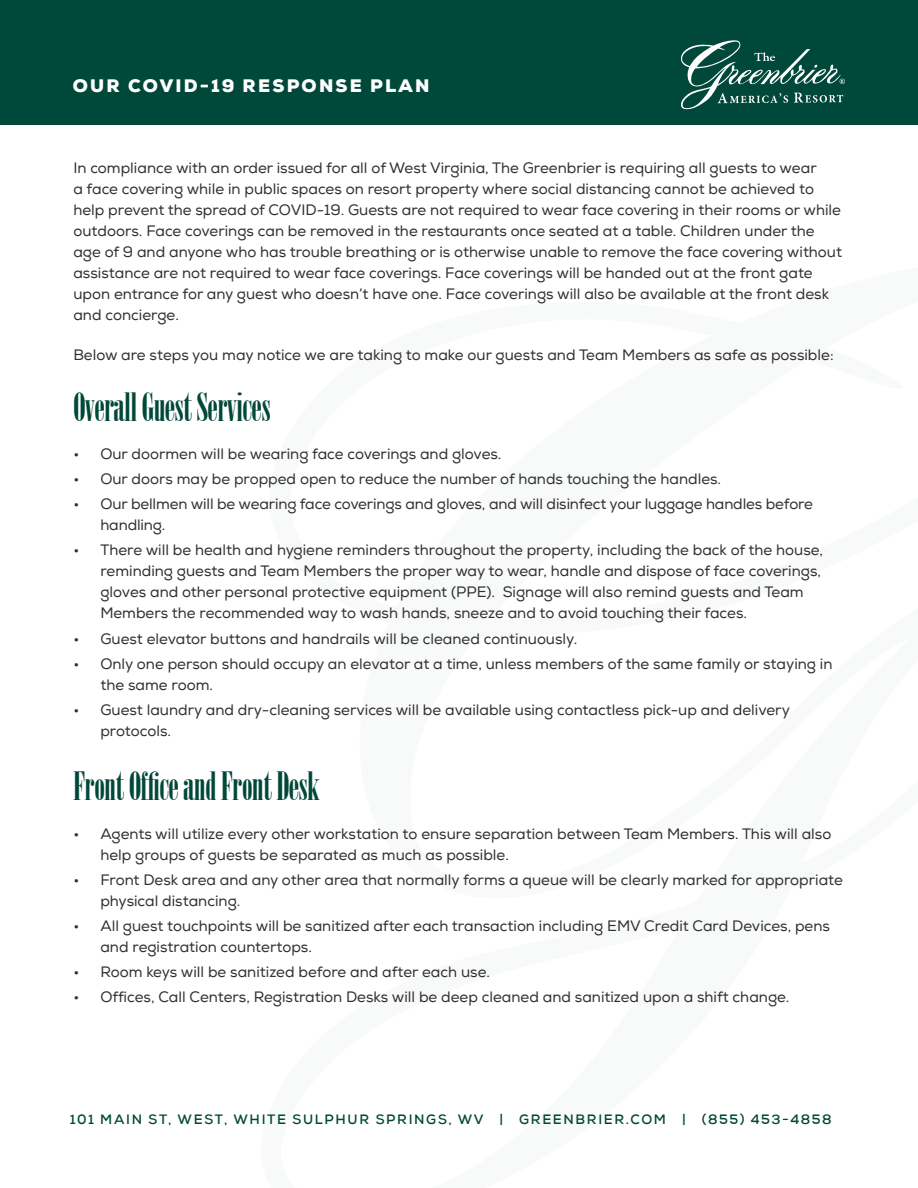
<style>
.page{position:relative;width:918px;height:1188px;background:#fff}
.page>*{position:absolute;margin:0;border:0;box-sizing:border-box;transform-origin:0 0}
.t1{font:39px "Bodoni MT Poster Compressed";letter-spacing:-.01em;color:#004839}
.t2{font:900 18px "Nexa";letter-spacing:.125em;color:#fff}
.t3{font:15px/21px "Nexa";color:#312f30}
.t4{font:700 13.5px "Nexa";letter-spacing:.125em;color:#004839}
</style>
<div class="page">
<div style="left:0;top:0;width:918px;height:124px;background:#004839"></div>
<svg style="left:681px;top:40px;width:164px;height:69px"></svg>
<p class="t2" style="left:73px;top:75px;width:358px">OUR COVID-19 RESPONSE PLAN</p>
<p class="t3" style="left:73px;top:158px;width:770px">In compliance with an order issued for all of West Virginia, The Greenbrier is requiring all guests to wear<br>a face covering while in public spaces on resort property where social distancing cannot be achieved to help prevent the spread of COVID-19. Guests are not required to wear face covering in their rooms or while outdoors. Face coverings can be removed in the restaurants once seated at a table. Children under the age of 9 and anyone who has trouble breathing or is otherwise unable to remove the face covering without assistance are not required to wear face coverings. Face coverings will be handed out at the front gate upon entrance for any guest who doesn’t have one. Face coverings will also be available at the front desk and concierge.</p>
<p class="t3" style="left:73px;top:345px;width:762px">Below are steps you may notice we are taking to make our guests and Team Members as safe as possible:</p>
<h1 class="t1" style="left:73px;top:384px;width:199px">Overall Guest Services</h1>
<p class="t3" style="left:73px;top:444px;width:430px">• Our doormen will be wearing face coverings and gloves.</p>
<p class="t3" style="left:73px;top:469px;width:649px">• Our doors may be propped open to reduce the number of hands touching the handles.</p>
<p class="t3" style="left:100px;top:494px;width:714px;text-indent:-27px">• Our bellmen will be wearing face coverings and gloves, and will disinfect your luggage handles before handling.</p>
<p class="t3" style="left:100px;top:540px;width:724px;text-indent:-27px">• There will be health and hygiene reminders throughout the property, including the back of the house, reminding guests and Team Members the proper way to wear, handle and dispose of face coverings, gloves and other personal protective equipment (PPE). Signage will also remind guests and Team Members the recommended way to wash hands, sneeze and to avoid touching their faces.</p>
<p class="t3" style="left:73px;top:628px;width:506px">• Guest elevator buttons and handrails will be cleaned continuously.</p>
<p class="t3" style="left:100px;top:653px;width:734px;text-indent:-27px">• Only one person should occupy an elevator at a time, unless members of the same family or staying in the same room.</p>
<p class="t3" style="left:100px;top:699px;width:691px;text-indent:-27px">• Guest laundry and dry-cleaning services will be available using contactless pick-up and delivery protocols.</p>
<h1 class="t1" style="left:73px;top:764px;width:248px">Front Office and Front Desk</h1>
<p class="t3" style="left:100px;top:824px;width:732px;text-indent:-27px">• Agents will utilize every other workstation to ensure separation between Team Members. This will also help groups of guests be separated as much as possible.</p>
<p class="t3" style="left:100px;top:870px;width:744px;text-indent:-27px">• Front Desk area and any other area that normally forms a queue will be clearly marked for appropriate physical distancing.</p>
<p class="t3" style="left:100px;top:916px;width:731px;text-indent:-27px">• All guest touchpoints will be sanitized after each transaction including EMV Credit Card Devices, pens and registration countertops.</p>
<p class="t3" style="left:73px;top:962px;width:418px">• Room keys will be sanitized before and after each use.</p>
<p class="t3" style="left:73px;top:987px;width:718px">• Offices, Call Centers, Registration Desks will be deep cleaned and sanitized upon a shift change.</p>
<p class="t4" style="left:70px;top:1110px;width:763px">101 MAIN ST, WEST, WHITE SULPHUR SPRINGS, WV | GREENBRIER.COM | (855) 453-4858</p>
</div>
